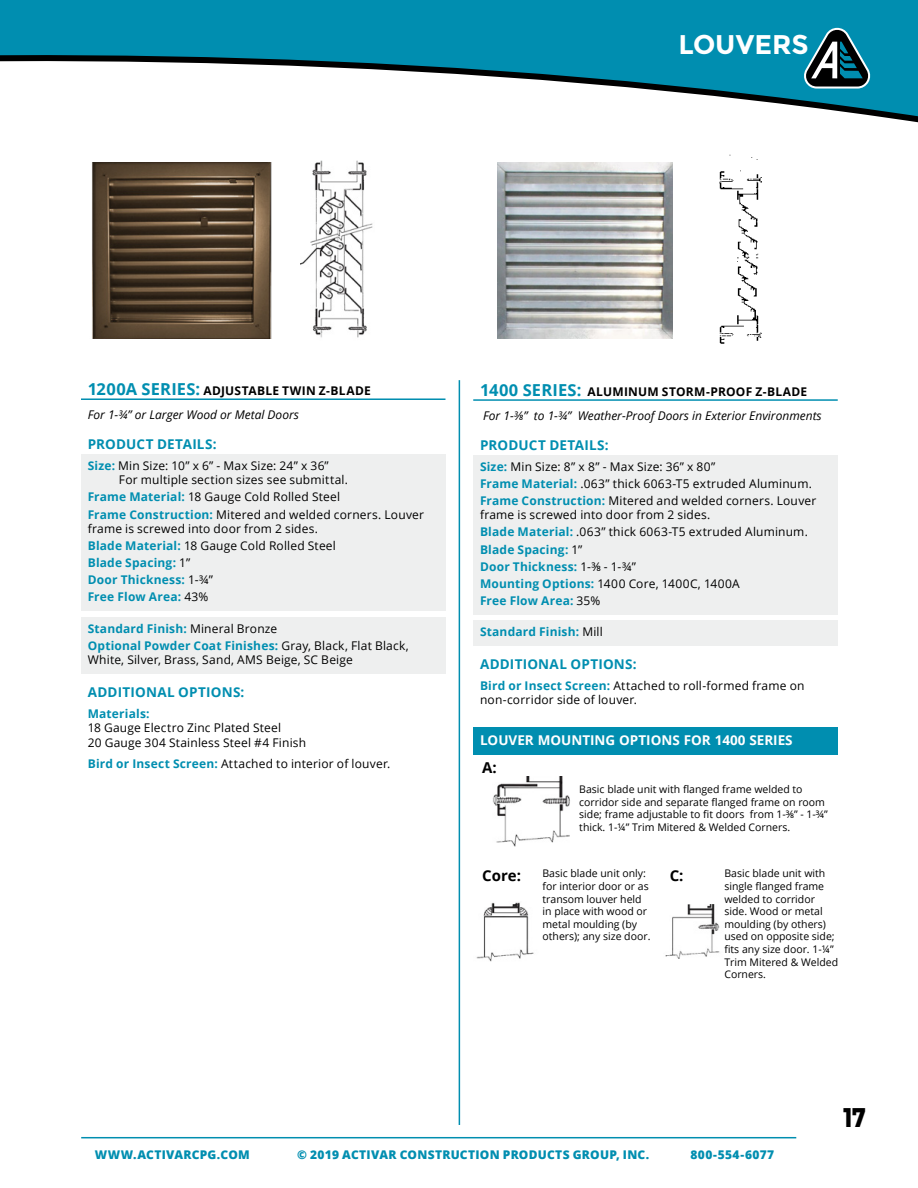
<style>
.page{position:relative;width:918px;height:1188px;background:#fff}
.page>*{position:absolute;margin:0;border:0;box-sizing:border-box;transform-origin:0 0}
.t1{font:700 27px "Montserrat";color:#fff}
.t2{font:800 27px "Montserrat";color:#000;scale:.8 1}
.t3{font:700 15px "Open Sans";color:#000}
.t4{font:700 13.5px "Open Sans";letter-spacing:.015em;color:#008eb0}
.t5{font:700 13.5px "Open Sans";color:#fff}
.t6{font:12px/17.1px "Open Sans";letter-spacing:.015em;color:#000}
.t7{font:italic 12px/23.9px "Open Sans";color:#000}
.t8{font:700 12px/17.1px "Open Sans";letter-spacing:.01em;color:#008eb0}
.t9{font:800 12px "Open Sans";letter-spacing:.02em;color:#008eb0}
.t10{font:10.5px/12.6px "Open Sans";color:#000}
.s1{font-weight:700;font-style:normal;font-size:16.5px;color:#008eb0}
.s2{font-weight:700;font-style:normal}
.s3{font-weight:700;color:#008eb0}
.s4{font-weight:400;color:#000}
</style>
<div class="page">
<svg style="left:0;top:0;width:918px;height:119px;fill:#008eb0"></svg>
<hr style="left:81px;top:1137px;width:715px;height:1px;background:#008eb0">
<svg style="left:803px;top:28px;width:68px;height:61px;background:#2f6977"></svg>
<hr style="left:81px;top:398px;width:365px;height:2px;background:#008eb0">
<div style="left:81px;top:454px;width:365px;height:40px;background:#eeefef"></div>
<div style="left:81px;top:486px;width:365px;height:25px;background:#eeefef"></div>
<div style="left:81px;top:503px;width:365px;height:40px;background:#eeefef"></div>
<div style="left:81px;top:534px;width:365px;height:26px;background:#eeefef"></div>
<div style="left:81px;top:551px;width:365px;height:26px;background:#eeefef"></div>
<div style="left:81px;top:568px;width:365px;height:26px;background:#eeefef"></div>
<div style="left:81px;top:585px;width:365px;height:26px;background:#eeefef"></div>
<div style="left:81px;top:617px;width:365px;height:26px;background:#eeefef"></div>
<div style="left:81px;top:634px;width:365px;height:40px;background:#eeefef"></div>
<img style="left:301px;top:160px;width:72px;height:178px">
<img style="left:92px;top:163px;width:180px;height:176px">
<hr style="left:473px;top:399px;width:365px;height:2px;background:#008eb0">
<div style="left:473px;top:455px;width:365px;height:25px;background:#eeefef"></div>
<div style="left:473px;top:472px;width:365px;height:26px;background:#eeefef"></div>
<div style="left:473px;top:489px;width:365px;height:40px;background:#eeefef"></div>
<div style="left:473px;top:521px;width:365px;height:25px;background:#eeefef"></div>
<div style="left:473px;top:538px;width:365px;height:25px;background:#eeefef"></div>
<div style="left:473px;top:555px;width:365px;height:25px;background:#eeefef"></div>
<div style="left:473px;top:572px;width:365px;height:25px;background:#eeefef"></div>
<div style="left:473px;top:589px;width:365px;height:26px;background:#eeefef"></div>
<div style="left:473px;top:620px;width:365px;height:26px;background:#eeefef"></div>
<div style="left:473px;top:728px;width:365px;height:27px;background:#008eb0"></div>
<img style="left:719px;top:154px;width:43px;height:190px">
<img style="left:498px;top:163px;width:174px;height:176px">
<img style="left:493px;top:776px;width:77px;height:70px">
<img style="left:476px;top:902px;width:58px;height:60px">
<img style="left:665px;top:905px;width:55px;height:53px">
<hr style="left:459px;top:380px;width:1px;height:745px;background:#008eb0">
<h1 class="t1" style="left:678px;top:28px;width:132px">LOUVERS</h1>
<p class="t7" style="left:88px;top:379px;width:285px"><span class="s1">1200A SERIES:</span> <span class="s2">ADJUSTABLE TWIN Z-BLADE<br></span>For 1-¾” or Larger Wood or Metal Doors</p>
<p class="t4" style="left:88px;top:434px;width:130px">PRODUCT DETAILS:</p>
<p class="t6" style="left:119px;top:458px;width:231px;line-height:14.4px;text-indent:-31px"><span class="s3">Size:</span> Min Size: 10” x 6” - Max Size: 24” x 36”<br>For multiple section sizes see submittal.</p>
<p class="t6" style="left:88px;top:488px;width:338px"><span class="s3">Frame Material:</span> 18 Gauge Cold Rolled Steel<br><span class="s3">Frame Construction:</span> Mitered and welded corners. Louver</p>
<p class="t6" style="left:88px;top:520px;width:250px">frame is screwed into door from 2 sides.<br><span class="s3">Blade Material:</span> 18 Gauge Cold Rolled Steel<br><span class="s3">Blade Spacing:</span> 1”<br><span class="s3">Door Thickness:</span> 1-¾”<br><span class="s3">Free Flow Area:</span> 43%</p>
<p class="t8" style="left:88px;top:620px;width:323px">Standard Finish: <span class="s4">Mineral Bronze<br></span>Optional Powder Coat Finishes: <span class="s4">Gray, Black, Flat Black,</span></p>
<p class="t6" style="left:88px;top:651px;width:267px">White, Silver, Brass, Sand, AMS Beige, SC Beige</p>
<p class="t4" style="left:88px;top:682px;width:158px">ADDITIONAL OPTIONS:</p>
<p class="t8" style="left:88px;top:705px;width:63px">Materials:</p>
<p class="t6" style="left:88px;top:720px;width:220px;line-height:14.4px">18 Gauge Electro Zinc Plated Steel<br>20 Gauge 304 Stainless Steel #4 Finish</p>
<p class="t6" style="left:88px;top:755px;width:304px"><span class="s3">Bird or Insect Screen:</span> Attached to interior of louver.</p>
<p class="t7" style="left:480px;top:379px;width:343px"><span class="s1">1400 SERIES:</span> <span class="s2">ALUMINUM STORM-PROOF Z-BLADE<br></span>For 1-⅜” to 1-¾” Weather-Proof Doors in Exterior Environments</p>
<p class="t4" style="left:480px;top:435px;width:130px">PRODUCT DETAILS:</p>
<p class="t6" style="left:480px;top:458px;width:338px"><span class="s3">Size:</span> Min Size: 8” x 8” - Max Size: 36” x 80”<br><span class="s3">Frame Material:</span> .063” thick 6063-T5 extruded Aluminum.<br><span class="s3">Frame Construction:</span> Mitered and welded corners. Louver</p>
<p class="t6" style="left:480px;top:506px;width:329px">frame is screwed into door from 2 sides.<br><span class="s3">Blade Material:</span> .063” thick 6063-T5 extruded Aluminum.<br><span class="s3">Blade Spacing:</span> 1”<br><span class="s3">Door Thickness:</span> 1-⅜ - 1-¾”<br><span class="s3">Mounting Options:</span> 1400 Core, 1400C, 1400A<br><span class="s3">Free Flow Area:</span> 35%</p>
<p class="t8" style="left:480px;top:623px;width:124px">Standard Finish: <span class="s4">Mill</span></p>
<p class="t4" style="left:480px;top:654px;width:158px">ADDITIONAL OPTIONS:</p>
<p class="t6" style="left:480px;top:678px;width:326px;line-height:14.4px"><span class="s3">Bird or Insect Screen:</span> Attached to roll-formed frame on non-corridor side of louver.</p>
<p class="t5" style="left:480px;top:731px;width:314px">LOUVER MOUNTING OPTIONS FOR 1400 SERIES</p>
<p class="t3" style="left:482px;top:757px;width:16px">A:</p>
<p class="t10" style="left:579px;top:783px;width:250px">Basic blade unit with flanged frame welded to corridor side and separate flanged frame on room side; frame adjustable to fit doors from 1-⅜” - 1-¾” thick. 1-¼” Trim Mitered &amp; Welded Corners.</p>
<p class="t3" style="left:482px;top:865px;width:40px">Core:</p>
<p class="t10" style="left:543px;top:867px;width:110px">Basic blade unit only: for interior door or as transom louver held in place with wood or metal moulding (by others); any size door.</p>
<p class="t3" style="left:670px;top:865px;width:15px">C:</p>
<p class="t10" style="left:724px;top:867px;width:115px">Basic blade unit with single flanged frame welded to corridor side. Wood or metal moulding (by others) used on opposite side; fits any size door. 1-¼”<br>Trim Mitered &amp; Welded<br>Corners.</p>
<h1 class="t2" style="left:843px;top:1097px;width:29px">17</h1>
<p class="t9" style="left:95px;top:1145px;width:157px">WWW.ACTIVARCPG.COM</p>
<p class="t9" style="left:297px;top:1145px;width:354px">© 2019 ACTIVAR CONSTRUCTION PRODUCTS GROUP, INC.</p>
<p class="t9" style="left:690px;top:1145px;width:85px">800-554-6077</p>
</div>
